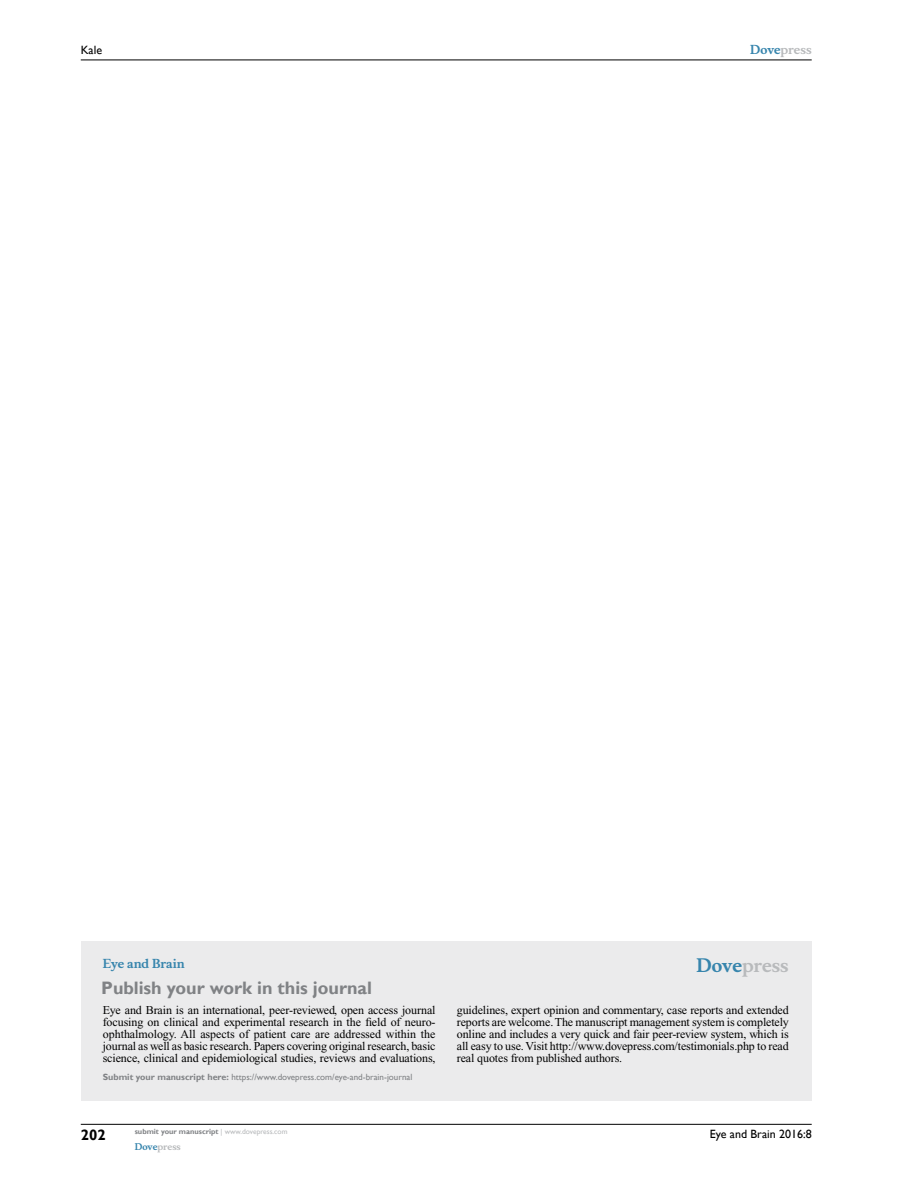
<style>
.page{position:relative;width:918px;height:1188px;background:#fff}
.page>*{position:absolute;margin:0;border:0;box-sizing:border-box;transform-origin:0 0}
.t1{font:700 18px "Gill Sans";color:#808285}
.t2{font:700 18px "Musee";color:#b8babc}
.t3{font:700 15px "Gill Sans";color:#000}
.t4{font:12px/12px "Times New Roman";letter-spacing:-.01em;color:#000;text-align:justify}
.t5{font:12px "Gill Sans";color:#000}
.t6{font:700 12px "Musee";color:#3785ad}
.t7{font:700 12px "Musee";color:#b8babc}
.t8{font:9px "Gill Sans";color:#808285}
.t9{font:700 9px "Musee";color:#b8babc}
.t10{font:700 7.5px "Gill Sans";color:#808285}
.s1{color:#3785ad}
.s2{font-weight:700}
.s3{font-weight:400;color:#b8babc}
</style>
<div class="page">
<div style="left:81px;top:941px;width:731px;height:159px;background:#ebebec"></div>
<hr style="left:81px;top:1124px;width:731px;height:1px;background:#000">
<hr style="left:81px;top:60px;width:731px;height:1px;background:#000">
<p class="t5" style="left:81px;top:43px;width:23px">Kale</p>
<p class="t7" style="left:750px;top:43px;width:63px"><span class="s1">Dove</span>press</p>
<p class="t6" style="left:103px;top:956px;width:83px">Eye and Brain</p>
<h1 class="t1" style="left:101px;top:977px;width:272px">Publish your work in this journal</h1>
<h1 class="t2" style="left:697px;top:955px;width:94px"><span class="s1">Dove</span>press</h1>
<p class="t4" style="left:103px;top:1004px;width:334px">Eye and Brain is an international, peer-reviewed, open access journal focusing on clinical and experimental research in the field of neuro&shy;ophthalmology. All aspects of patient care are addressed within the journal as well as basic research. Papers covering original research, basic science, clinical and epidemiological studies, reviews and evaluations,</p>
<p class="t4" style="left:457px;top:1004px;width:333px">guidelines, expert opinion and commentary, case reports and extended reports are welcome. The manuscript management system is completely online and includes a very quick and fair peer-review system, which is all easy to use. Visit http://www.dovepress.com/testimonials.php to read real quotes from published authors.</p>
<p class="t8" style="left:103px;top:1072px;width:311px"><span class="s2">Submit your manuscript here:</span> https://www.dovepress.com/eye-and-brain-journal</p>
<p class="t3" style="left:81px;top:1126px;width:26px">202</p>
<p class="t10" style="left:135px;top:1127px;width:154px">submit your manuscript <span class="s3">| www.dovepress.com</span></p>
<p class="t9" style="left:135px;top:1141px;width:48px"><span class="s1">Dove</span>press</p>
<p class="t5" style="left:710px;top:1127px;width:103px">Eye and Brain 2016:8</p>
</div>
